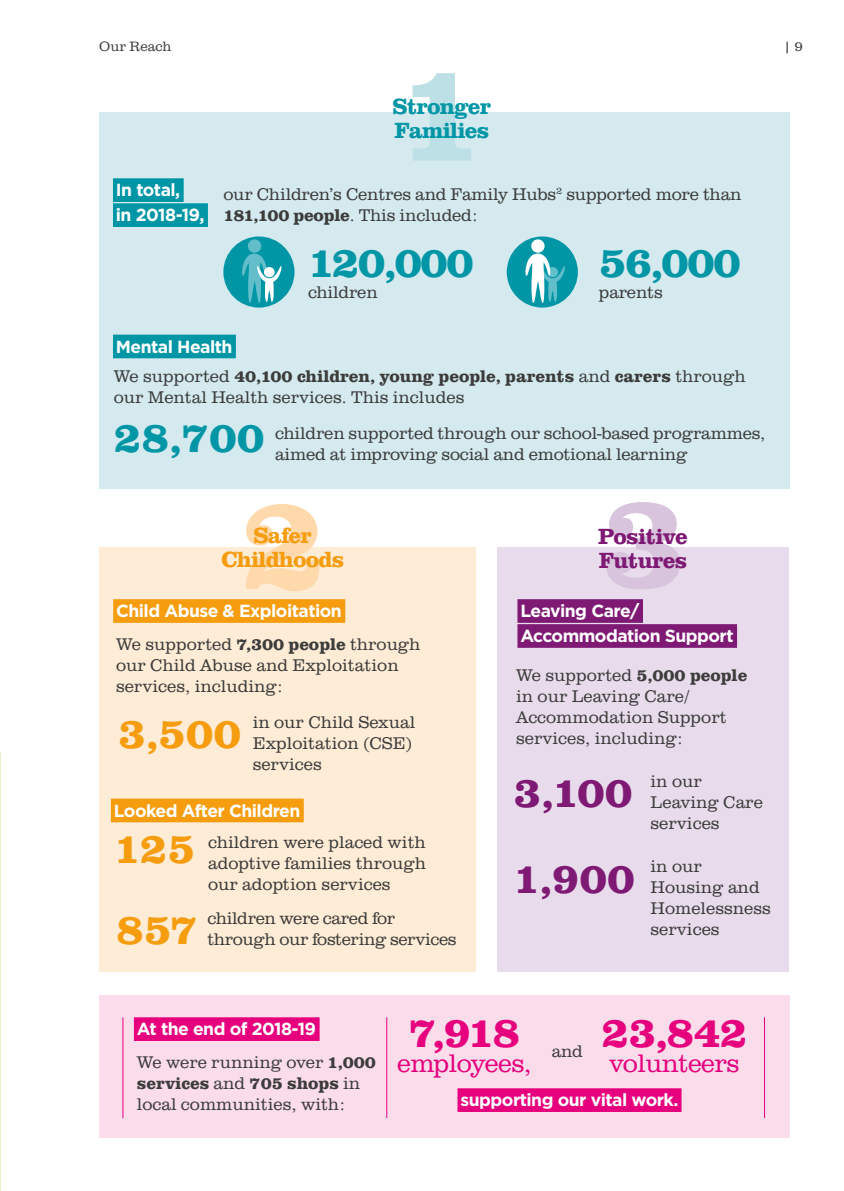
<style>
.page{position:relative;width:844px;height:1191px;background:#fff}
.page>*{position:absolute;margin:0;border:0;box-sizing:border-box;transform-origin:0 0}
.t1{font:700 43.75px "URW Clarendon TOT";letter-spacing:-.04em;color:#0096a6}
.t2{font:700 43.75px "URW Clarendon TOT";letter-spacing:-.025em;color:#e6007d}
.t3{font:700 43.75px/81px "URW Clarendon TOT";color:#f59d0f}
.t4{font:700 43.75px "URW Clarendon TOT";color:#7e1974}
.t5{font:300 26.25px "URW Clarendon TOT";letter-spacing:-.02em;color:#e6007d}
.t6{font:700 22.75px/24.5px "URW Clarendon TOT";letter-spacing:-.03em;color:#0096a6}
.t7{font:700 22.75px/24.5px "URW Clarendon TOT";letter-spacing:-.035em;color:#f59d0f;text-align:center}
.t8{font:700 22.75px/24.5px "URW Clarendon TOT";letter-spacing:-.03em;color:#7e1974}
.t9{font:300 17.5px/21px "URW Clarendon TOT";color:#3c3c3b}
.t10{font:700 17.5px/25px "Gotham";letter-spacing:-.03em;color:#fff}
.t11{font:300 17.5px/21px "URW Clarendon TOT";letter-spacing:-.02em;color:#3c3c3b}
.t12{font:300 14px "URW Clarendon TOT";color:#3c3c3b}
.s1{font-weight:700}
</style>
<div class="page">
<div style="left:99px;top:112px;width:690px;height:376px;background:#d4eaef"></div>
<div style="left:99px;top:547px;width:376px;height:425px;background:#feecd6"></div>
<div style="left:497px;top:547px;width:292px;height:425px;background:#e8dcec"></div>
<div style="left:99px;top:995px;width:690px;height:143px;background:#fadceb"></div>
<div style="left:506px;top:236px;width:71px;height:71px;background:#0096a6;border-radius:50%"></div>
<svg style="left:524px;top:253px;width:41px;height:50px"></svg>
<div style="left:531px;top:239px;width:13px;height:14px;background:#fff;border-radius:50%"></div>
<div style="left:223px;top:236px;width:71px;height:71px;background:#0096a6;border-radius:50%"></div>
<div style="left:248px;top:239px;width:13px;height:14px;background:#61beca;border-radius:50%"></div>
<svg style="left:240px;top:253px;width:42px;height:50px"></svg>
<svg style="left:412px;top:73px;width:59px;height:87px"></svg>
<svg style="left:246px;top:504px;width:73px;height:87px"></svg>
<div style="left:113px;top:599px;width:232px;height:24px;background:#f59d0f"></div>
<div style="left:111px;top:798px;width:193px;height:24px;background:#f59d0f"></div>
<div style="left:517px;top:599px;width:125px;height:24px;background:#7e1974"></div>
<div style="left:517px;top:624px;width:219px;height:24px;background:#7e1974"></div>
<svg style="left:606px;top:502px;width:74px;height:87px"></svg>
<div style="left:457px;top:1088px;width:224px;height:24px;background:#e6007d"></div>
<div style="left:113px;top:178px;width:71px;height:24px;background:#0096a6"></div>
<div style="left:113px;top:203px;width:95px;height:24px;background:#0096a6"></div>
<div style="left:134px;top:1017px;width:185px;height:24px;background:#e6007d"></div>
<hr style="left:122px;top:1017px;width:1px;height:101px;background:#e6007d">
<hr style="left:386px;top:1017px;width:1px;height:101px;background:#e6007d">
<hr style="left:763px;top:1017px;width:1px;height:101px;background:#e6007d">
<div style="left:113px;top:334px;width:123px;height:24px;background:#0096a6"></div>
<p class="t12" style="left:99px;top:38px;width:74px">Our Reach</p>
<p class="t12" style="left:783px;top:38px;width:21px">| 9</p>
<p class="t10" style="left:116px;top:177px;width:90px">In total,<br>in 2018-19,</p>
<h3 class="t6" style="left:392px;top:94px;width:100px">Stronger<br>Families</h3>
<p class="t9" style="left:223px;top:184px;width:519px">our Children’s Centres and Family Hubs<sup>2</sup> supported more than<br><span class="s1">181,100 people</span>. This included:</p>
<h1 class="t1" style="left:308px;top:236px;width:167px">120,000</h1>
<p class="t9" style="left:308px;top:282px;width:71px">children</p>
<h1 class="t1" style="left:598px;top:236px;width:143px">56,000</h1>
<p class="t9" style="left:598px;top:282px;width:65px">parents</p>
<p class="t10" style="left:116px;top:333px;width:118px">Mental Health</p>
<p class="t9" style="left:114px;top:366px;width:633px">We supported <span class="s1">40,100 children, young people, parents</span> and <span class="s1">carers</span> through our Mental Health services. This includes</p>
<h1 class="t1" style="left:114px;top:411px;width:152px">28,700</h1>
<p class="t9" style="left:275px;top:423px;width:492px">children supported through our school-based programmes, aimed at improving social and emotional learning</p>
<h3 class="t7" style="left:221px;top:523px;width:125px">Safer<br>Childhoods</h3>
<p class="t10" style="left:116px;top:598px;width:227px">Child Abuse &amp; Exploitation</p>
<p class="t9" style="left:116px;top:634px;width:306px">We supported <span class="s1">7,300 people</span> through our Child Abuse and Exploitation services, including:</p>
<h1 class="t3" style="left:118px;top:693px;width:124px">3,500</h1>
<p class="t9" style="left:253px;top:712px;width:164px">in our Child Sexual<br>Exploitation (CSE) services</p>
<p class="t10" style="left:114px;top:797px;width:188px">Looked After Children</p>
<h1 class="t3" style="left:114px;top:809px;width:85px">125<br>857</h1>
<p class="t9" style="left:208px;top:832px;width:219px;text-align:justify">children were placed with adoptive families through our adoption services</p>
<p class="t11" style="left:207px;top:908px;width:250px">children were cared for through our fostering services</p>
<h3 class="t8" style="left:598px;top:524px;width:91px">Positive<br>Futures</h3>
<p class="t10" style="left:520px;top:598px;width:215px">Leaving Care/<br>Accommodation Support</p>
<p class="t9" style="left:516px;top:665px;width:233px">We supported <span class="s1">5,000 people </span>in our Leaving Care/<br>Accommodation Support services, including:</p>
<h1 class="t4" style="left:513px;top:766px;width:120px">3,100</h1>
<h1 class="t4" style="left:513px;top:852px;width:122px">1,900</h1>
<p class="t9" style="left:650px;top:770px;width:114px">in our<br>Leaving Care services</p>
<p class="t9" style="left:650px;top:856px;width:122px">in our<br>Housing and<br>Homelessness services</p>
<p class="t10" style="left:137px;top:1016px;width:181px">At the end of 2018-19</p>
<p class="t9" style="left:137px;top:1051px;width:240px">We were running over <span class="s1">1,000 services</span> and <span class="s1">705 shops</span> in local communities, with:</p>
<h1 class="t2" style="left:409px;top:1006px;width:113px">7,918</h1>
<h2 class="t5" style="left:397px;top:1048px;width:136px">employees,</h2>
<p class="t9" style="left:552px;top:1040px;width:33px">and</p>
<h1 class="t2" style="left:601px;top:1006px;width:147px">23,842</h1>
<h2 class="t5" style="left:609px;top:1048px;width:132px">volunteers</h2>
<p class="t10" style="left:460px;top:1087px;width:219px">supporting our vital work.</p>
</div>
